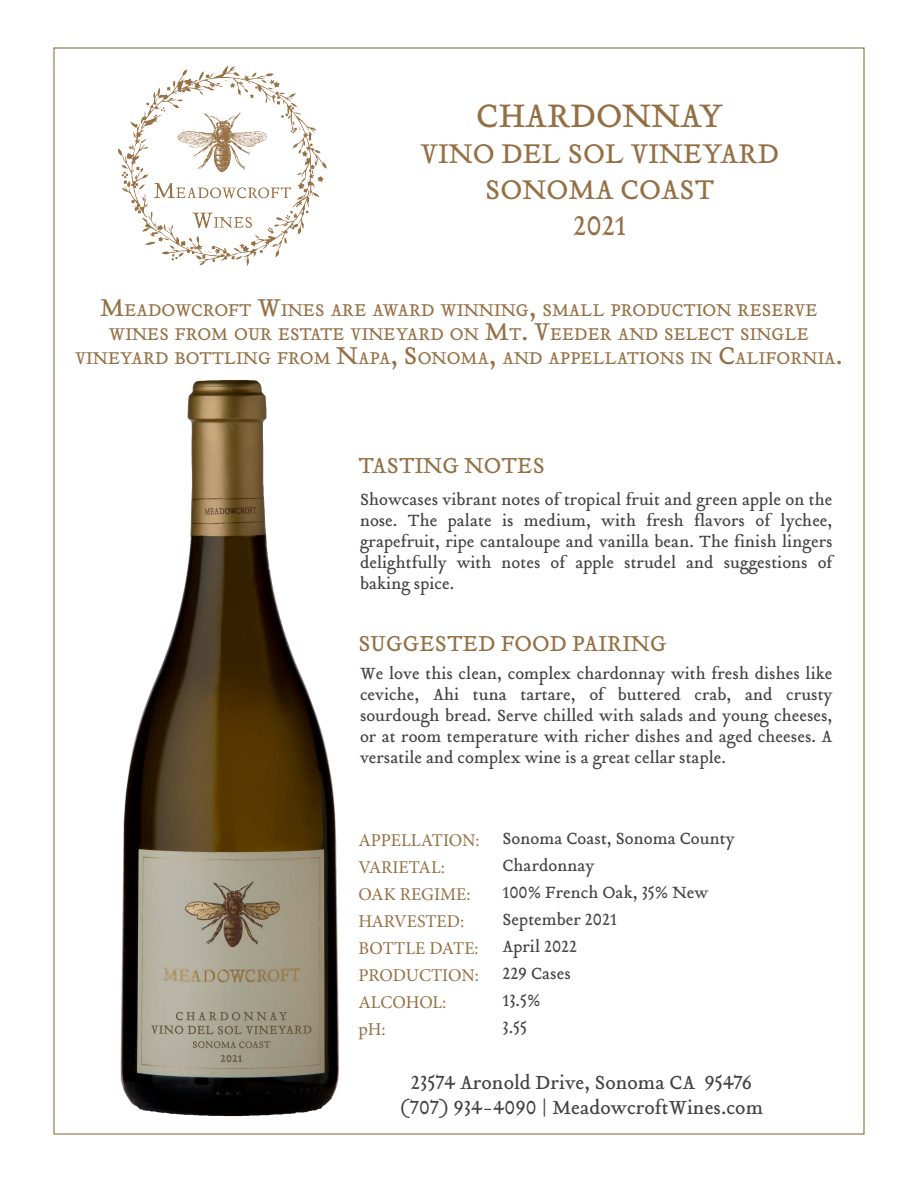
<style>
.page{position:relative;width:918px;height:1188px;background:#fff}
.page>*{position:absolute;margin:0;border:0;box-sizing:border-box;transform-origin:0 0}
.t1{font:36px "Tribute Roman";color:#946f44}
.t2{font:30px/36px "Tribute Roman";color:#946f44;text-align:center}
.t3{font:24px "Tribute Roman";color:#946f44}
.t4{font:21px/25.2px "Tribute Roman";color:#414042;text-align:center}
.t5{font:18.9px/24px "Tribute Roman";color:#946f44;text-align:center}
.t6{font:18px/21px "Tribute Roman";color:#414042;text-align:justify}
.t7{font:18px/27px "Minion Pro";color:#946f44}
.s1{font-size:27px}
</style>
<div class="page">
<img style="left:119px;top:66px;width:208px;height:199px">
<img style="left:120px;top:380px;width:219px;height:737px">
<h1 class="t1" style="left:476px;top:92px;width:248px">CHARDONNAY</h1>
<h2 class="t2" style="left:421px;top:135px;width:360px">VINO DEL SOL VINEYARD<br>SONOMA COAST<br>2021</h2>
<p class="t5" style="left:75px;top:298px;width:769px"><span class="s1">M</span>EADOWCROFT <span class="s1">W</span>INES ARE AWARD WINNING<span class="s1">,</span> SMALL PRODUCTION RESERVE<br>WINES FROM OUR ESTATE VINEYARD ON <span class="s1">M</span>T<span class="s1">. V</span>EEDER AND SELECT SINGLE<br>VINEYARD BOTTLING FROM <span class="s1">N</span>APA<span class="s1">, S</span> ONOMA<span class="s1">,</span> AND APPELLATIONS IN <span class="s1">C</span>ALIFORNIA<span class="s1">.</span></p>
<h3 class="t3" style="left:358px;top:450px;width:188px">TASTING NOTES</h3>
<p class="t6" style="left:360px;top:489px;width:474px">Showcases vibrant notes of tropical fruit and green apple on the nose. The palate is medium, with fresh flavors of lychee, grapefruit, ripe cantaloupe and vanilla bean. The finish lingers delightfully with notes of apple strudel and suggestions of baking spice.</p>
<h3 class="t3" style="left:358px;top:628px;width:310px">SUGGESTED FOOD PAIRING</h3>
<p class="t6" style="left:360px;top:663px;width:474px">We love this clean, complex chardonnay with fresh dishes like ceviche, Ahi tuna tartare, of buttered crab, and crusty sourdough bread. Serve chilled with salads and young cheeses, or at room temperature with richer dishes and aged cheeses. A versatile and complex wine is a great cellar staple.</p>
<p class="t7" style="left:358px;top:827px;width:123px">APPELLATION:<br>VARIETAL:<br>OAK REGIME:<br>HARVESTED:<br>BOTTLE DATE:<br>PRODUCTION:<br>ALCOHOL:<br>pH:</p>
<p class="t6" style="left:502px;top:824px;width:234px;line-height:27px;text-align:left">Sonoma Coast, Sonoma County<br>Chardonnay<br>100% French Oak, 35% New<br>September 2021<br>April 2022<br>229 Cases<br>13.5%<br>3.55</p>
<p class="t4" style="left:400px;top:1069px;width:365px">23574 Aronold Drive, Sonoma CA 95476 (707) 934-4090 | MeadowcroftWines.com</p>
</div>
